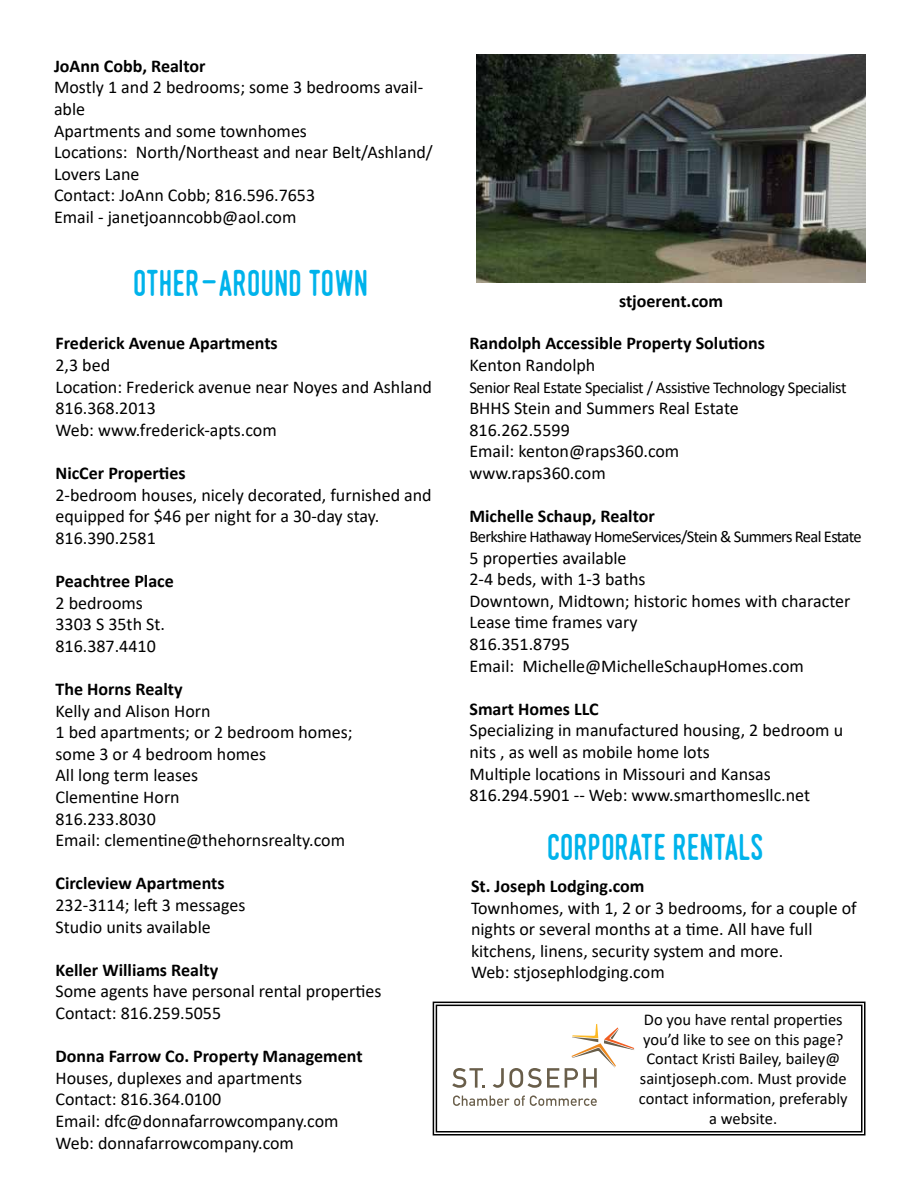
<style>
.page{position:relative;width:918px;height:1188px;background:#fff}
.page>*{position:absolute;margin:0;border:0;box-sizing:border-box;transform-origin:0 0}
.t1{font:36px "Monthoers 2.0 Clean";color:#00b3eb}
.t2{font:18px/21.6px "Calibri";color:#000}
.t3{font:700 18px "Calibri";color:#000}
.t4{font:16.5px/19.8px "Calibri";letter-spacing:-.015em;color:#000;text-align:center}
.t5{font:16.5px "Calibri";letter-spacing:-.04em;color:#000}
.s1{color:#fff}
</style>
<div class="page">
<img style="left:477px;top:54px;width:389px;height:229px">
<svg style="left:432px;top:1001px;width:434px;height:135px"></svg>
<div style="left:436px;top:1005px;width:426px;height:127px;border:1px solid #000"></div>
<p class="t3" style="left:54px;top:53px;width:153px">JoAnn Cobb, Realtor</p>
<p class="t2" style="left:54px;top:76px;width:380px">Mostly 1 and 2 bedrooms; some 3 bedrooms avail&shy;able<br>Apartments and some townhomes<br>Locations: North/Northeast and near Belt/Ashland/<br>Lovers Lane<br>Contact: JoAnn Cobb; 816.596.7653<br>Email - janetjoanncobb@aol.com</p>
<h1 class="t1" style="left:133px;top:263px;width:265px">OTHER-AROUND<span class="s1">I</span>TOWN<span class="s1">I</span></h1>
<p class="t3" style="left:56px;top:331px;width:224px">Frederick Avenue Apartments</p>
<p class="t2" style="left:56px;top:354px;width:378px">2,3 bed<br>Location: Frederick avenue near Noyes and Ashland<br>816.368.2013<br>Web: www.frederick-apts.com</p>
<p class="t3" style="left:56px;top:460px;width:132px">NicCer Properties</p>
<p class="t2" style="left:56px;top:483px;width:378px">2-bedroom houses, nicely decorated, furnished and equipped for $46 per night for a 30-day stay.<br>816.390.2581</p>
<p class="t3" style="left:56px;top:568px;width:120px">Peachtree Place</p>
<p class="t2" style="left:56px;top:591px;width:111px">2 bedrooms<br>3303 S 35th St.<br>816.387.4410</p>
<p class="t3" style="left:56px;top:676px;width:129px">The Horns Realty</p>
<p class="t2" style="left:56px;top:699px;width:299px">Kelly and Alison Horn<br>1 bed apartments; or 2 bedroom homes; some 3 or 4 bedroom homes<br>All long term leases<br>Clementine Horn<br>816.233.8030<br>Email: clementine@thehornsrealty.com</p>
<p class="t3" style="left:56px;top:871px;width:171px">Circleview Apartments</p>
<p class="t2" style="left:56px;top:894px;width:191px">232-3114; left 3 messages<br>Studio units available</p>
<p class="t3" style="left:56px;top:957px;width:164px">Keller Williams Realty</p>
<p class="t2" style="left:56px;top:980px;width:328px">Some agents have personal rental properties<br>Contact: 816.259.5055</p>
<p class="t3" style="left:56px;top:1043px;width:309px">Donna Farrow Co. Property Management</p>
<p class="t2" style="left:56px;top:1067px;width:285px">Houses, duplexes and apartments<br>Contact: 816.364.0100<br>Email: dfc@donnafarrowcompany.com<br>Web: donnafarrowcompany.com</p>
<p class="t3" style="left:619px;top:289px;width:106px">stjoerent.com</p>
<p class="t3" style="left:470px;top:331px;width:297px">Randolph Accessible Property Solutions</p>
<p class="t2" style="left:470px;top:354px;width:127px">Kenton Randolph</p>
<p class="t4" style="left:470px;top:377px;width:379px">Senior Real Estate Specialist / Assistive Technology Specialist</p>
<p class="t2" style="left:470px;top:397px;width:271px">BHHS Stein and Summers Real Estate<br>816.262.5599<br>Email: kenton@raps360.com www.raps360.com</p>
<p class="t3" style="left:470px;top:503px;width:187px">Michelle Schaup, Realtor</p>
<p class="t5" style="left:470px;top:525px;width:394px">Berkshire Hathaway HomeServices/Stein &amp; Summers Real Estate</p>
<p class="t2" style="left:470px;top:546px;width:382px">5 properties available<br>2-4 beds, with 1-3 baths<br>Downtown, Midtown; historic homes with character<br>Lease time frames vary<br>816.351.8795<br>Email: Michelle@MichelleSchaupHomes.com</p>
<p class="t3" style="left:470px;top:696px;width:131px">Smart Homes LLC</p>
<p class="t2" style="left:470px;top:719px;width:375px">Specializing in manufactured housing, 2 bedroom u nits , as well as mobile home lots<br>Multiple locations in Missouri and Kansas 816.294.5901 -- Web: www.smarthomesllc.net</p>
<h1 class="t1" style="left:547px;top:826px;width:218px">CORPORATE<span class="s1">I</span>RENTALS</h1>
<p class="t3" style="left:471px;top:873px;width:175px">St. Joseph Lodging.com</p>
<p class="t2" style="left:471px;top:896px;width:387px">Townhomes, with 1, 2 or 3 bedrooms, for a couple of nights or several months at a time. All have full kitchens, linens, security system and more.<br>Web: stjosephlodging.com</p>
<p class="t4" style="left:639px;top:1009px;width:210px">Do you have rental properties you’d like to see on this page?<br>Contact Kristi Bailey, bailey@ saintjoseph.com. Must provide contact information, preferably a website.</p>
</div>
